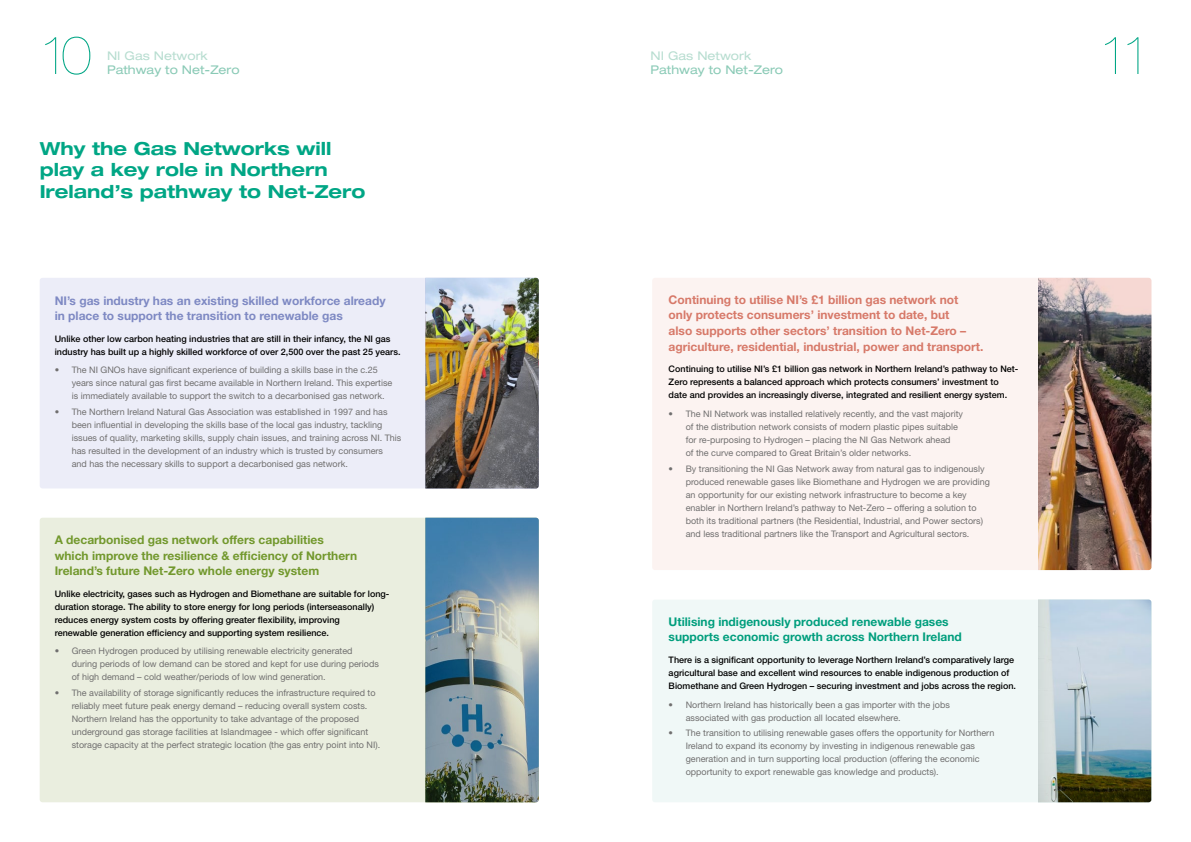
<style>
.page{position:relative;width:1191px;height:842px;background:#fff}
.page>*{position:absolute;margin:0;border:0;box-sizing:border-box;transform-origin:0 0}
.t1{font:200 54px "Helvetica Neue LT Std";color:#00a685}
.t2{font:700 expanded 18px/21.6px "Helvetica Neue LT Std";color:#00a685}
.t3{font:700 12px/15.6px "Helvetica Neue LT Std";color:#d77969}
.t4{font:700 12px/15.6px "Helvetica Neue LT Std";color:#72982d}
.t5{font:700 12px/15.6px "Helvetica Neue LT Std";color:#7e89c3}
.t6{font:700 12px/15.6px "Helvetica Neue LT Std";color:#009e7d}
.t7{font:expanded 12px "Helvetica Neue LT Std";color:#8acab6}
.t8{font:expanded 12px "Helvetica Neue LT Std";color:#b7ddd0}
.t9{font:9px/13px "Helvetica Neue LT Std";color:#706f6f}
.t10{font:500 9px/13px "Helvetica Neue LT Std";color:#000}
</style>
<div class="page">
<div style="left:652px;top:600px;width:499px;height:202px;background:#f0f8f7;border-radius:3px"></div>
<img style="left:1038px;top:600px;width:113px;height:202px">
<div style="left:40px;top:278px;width:499px;height:210px;background:#ecedf8;border-radius:3px"></div>
<img style="left:425px;top:278px;width:114px;height:210px">
<div style="left:40px;top:518px;width:499px;height:284px;background:#eaeedf;border-radius:3px"></div>
<img style="left:425px;top:518px;width:114px;height:284px">
<div style="left:652px;top:278px;width:499px;height:292px;background:#fcf3f1;border-radius:3px"></div>
<img style="left:1038px;top:278px;width:113px;height:292px">
<h1 class="t1" style="left:39px;top:24px;width:54px">10</h1>
<h3 class="t8" style="left:107px;top:48px;width:102px">NI Gas Network</h3>
<h3 class="t7" style="left:107px;top:62px;width:134px">Pathway to Net-Zero</h3>
<h2 class="t2" style="left:40px;top:137px;width:327px">Why the Gas Networks will play a key role in Northern<br>Ireland’s pathway to Net-Zero</h2>
<h3 class="t5" style="left:55px;top:292px;width:332px">NI’s gas industry has an existing skilled workforce already in place to support the transition to renewable gas</h3>
<p class="t10" style="left:55px;top:332px;width:347px">Unlike other low carbon heating industries that are still in their infancy, the NI gas industry has built up a highly skilled workforce of over 2,500 over the past 25 years.</p>
<p class="t9" style="left:72px;top:363px;width:322px;text-indent:-17px">• The NI GNOs have significant experience of building a skills base in the c.25 years since natural gas first became available in Northern Ireland. This expertise is immediately available to support the switch to a decarbonised gas network.</p>
<p class="t9" style="left:72px;top:405px;width:331px;text-indent:-17px">• The Northern Ireland Natural Gas Association was established in 1997 and has been influential in developing the skills base of the local gas industry, tackling issues of quality, marketing skills, supply chain issues, and training across NI. This has resulted in the development of an industry which is trusted by consumers<br>and has the necessary skills to support a decarbonised gas network.</p>
<h3 class="t4" style="left:55px;top:532px;width:304px">A decarbonised gas network offers capabilities which improve the resilience &amp; efficiency of Northern<br>Ireland’s future Net-Zero whole energy system</h3>
<p class="t10" style="left:55px;top:587px;width:336px">Unlike electricity, gases such as Hydrogen and Biomethane are suitable for long&shy;duration storage. The ability to store energy for long periods (interseasonally) reduces energy system costs by offering greater flexibility, improving<br>renewable generation efficiency and supporting system resilience.</p>
<p class="t9" style="left:72px;top:644px;width:309px;text-indent:-17px">• Green Hydrogen produced by utilising renewable electricity generated during periods of low demand can be stored and kept for use during periods of high demand – cold weather/periods of low wind generation.</p>
<p class="t9" style="left:72px;top:686px;width:310px;text-indent:-17px">• The availability of storage significantly reduces the infrastructure required to reliably meet future peak energy demand – reducing overall system costs.<br>Northern Ireland has the opportunity to take advantage of the proposed underground gas storage facilities at Islandmagee - which offer significant storage capacity at the perfect strategic location (the gas entry point into NI).</p>
<h3 class="t8" style="left:650px;top:48px;width:102px">NI Gas Network</h3>
<h3 class="t7" style="left:650px;top:62px;width:134px">Pathway to Net-Zero</h3>
<h1 class="t1" style="left:1098px;top:24px;width:54px">11</h1>
<h3 class="t3" style="left:668px;top:292px;width:316px">Continuing to utilise NI’s £1 billion gas network not only protects consumers’ investment to date, but<br>also supports other sectors’ transition to Net-Zero – agriculture, residential, industrial, power and transport.</h3>
<p class="t10" style="left:668px;top:362px;width:351px">Continuing to utilise NI’s £1 billion gas network in Northern Ireland’s pathway to Net-<br>Zero represents a balanced approach which protects consumers’ investment to date and provides an increasingly diverse, integrated and resilient energy system.</p>
<p class="t9" style="left:685px;top:407px;width:279px;text-indent:-17px">• The NI Network was installed relatively recently, and the vast majority of the distribution network consists of modern plastic pipes suitable for re-purposing to Hydrogen – placing the NI Gas Network ahead<br>of the curve compared to Great Britain’s older networks.</p>
<p class="t9" style="left:685px;top:462px;width:306px;text-indent:-17px">• By transitioning the NI Gas Network away from natural gas to indigenously produced renewable gases like Biomethane and Hydrogen we are providing an opportunity for our existing network infrastructure to become a key enabler in Northern Ireland’s pathway to Net-Zero – offering a solution to both its traditional partners (the Residential, Industrial, and Power sectors) and less traditional partners like the Transport and Agricultural sectors.</p>
<h3 class="t6" style="left:668px;top:613px;width:295px">Utilising indigenously produced renewable gases supports economic growth across Northern Ireland</h3>
<p class="t10" style="left:668px;top:653px;width:349px">There is a significant opportunity to leverage Northern Ireland’s comparatively large agricultural base and excellent wind resources to enable indigenous production of<br>Biomethane and Green Hydrogen – securing investment and jobs across the region.</p>
<p class="t9" style="left:685px;top:698px;width:266px;text-indent:-17px">• Northern Ireland has historically been a gas importer with the jobs associated with gas production all located elsewhere.</p>
<p class="t9" style="left:685px;top:726px;width:310px;text-indent:-17px">• The transition to utilising renewable gases offers the opportunity for Northern Ireland to expand its economy by investing in indigenous renewable gas generation and in turn supporting local production (offering the economic opportunity to export renewable gas knowledge and products).</p>
</div>
